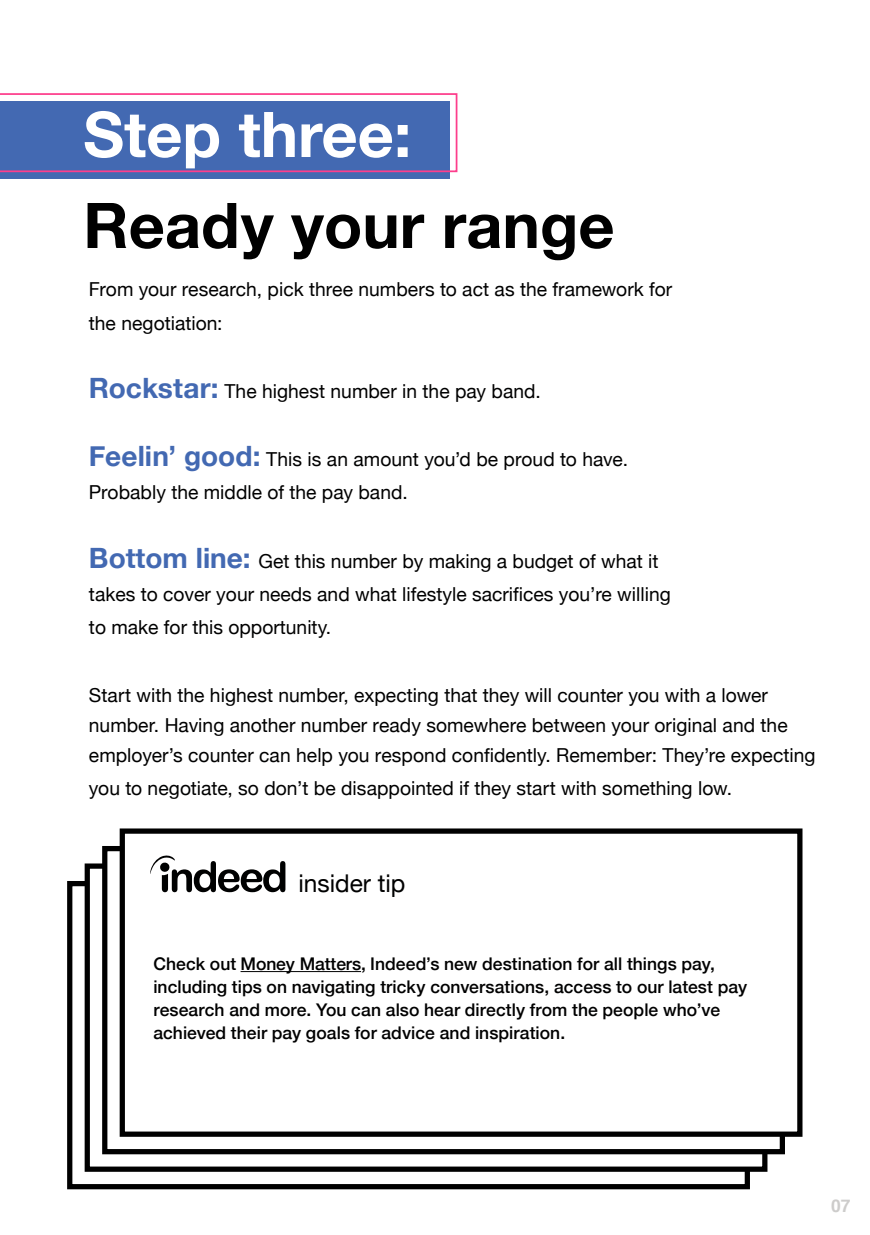
<style>
.page{position:relative;width:870px;height:1235px;background:#fff}
.page>*{position:absolute;margin:0;border:0;box-sizing:border-box;transform-origin:0 0}
.t1{font:700 63px "Helvetica Neue";color:#000}
.t2{font:700 63px "Helvetica Neue";color:#fff}
.t3{font:24.5px "Helvetica Neue";color:#000101}
.t4{font:19.25px/33.2px "Helvetica Neue";color:#000101}
.t5{font:500 17.5px/22.8px "Helvetica Neue";color:#000101}
.t6{font:700 17.5px "Helvetica";color:#cdcccb}
.s1{font-weight:700;font-size:28px;color:#4369b2}
</style>
<div class="page">
<div style="left:0;top:101px;width:449px;height:78px;background:linear-gradient(to right,#4369b2,#4369b2)"></div>
<svg style="left:0;top:93px;width:457px;height:79px;background:#5c74b7"></svg>
<div style="left:67px;top:881px;width:682px;height:308px;background:#fff;border:5px solid #000"></div>
<div style="left:85px;top:863px;width:682px;height:309px;background:#fff;border:5px solid #000"></div>
<div style="left:102px;top:846px;width:682px;height:308px;background:#fff;border:5px solid #000"></div>
<div style="left:120px;top:828px;width:682px;height:309px;background:#fff;border:5px solid #000"></div>
<hr style="left:240px;top:971px;width:121px;height:1px;background:#000101">
<svg style="left:150px;top:855px;width:135px;height:37px"></svg>
<h1 class="t2" style="left:83px;top:85px;width:329px">Step three:</h1>
<h1 class="t1" style="left:83px;top:176px;width:533px">Ready your range</h1>
<p class="t4" style="left:89px;top:274px;width:585px">From your research, pick three numbers to act as the framework for the negotiation:</p>
<p class="t4" style="left:89px;top:375px;width:453px"><span class="s1">Rockstar:</span> The highest number in the pay band.</p>
<p class="t4" style="left:89px;top:444px;width:540px"><span class="s1">Feelin’ good:</span> This is an amount you’d be proud to have.<br>Probably the middle of the pay band.</p>
<p class="t4" style="left:89px;top:545px;width:583px"><span class="s1">Bottom line:</span> Get this number by making a budget of what it takes to cover your needs and what lifestyle sacrifices you’re willing to make for this opportunity.</p>
<p class="t4" style="left:89px;top:682px;width:728px;line-height:29.8px">Start with the highest number, expecting that they will counter you with a lower number. Having another number ready somewhere between your original and the employer’s counter can help you respond confidently. Remember: They’re expecting</p>
<p class="t4" style="left:89px;top:773px;width:644px">you to negotiate, so don’t be disappointed if they start with something low.</p>
<p class="t3" style="left:298px;top:866px;width:108px">insider tip</p>
<p class="t5" style="left:153px;top:951px;width:595px">Check out Money Matters, Indeed’s new destination for all things pay, including tips on navigating tricky conversations, access to our latest pay research and more. You can also hear directly from the people who’ve achieved their pay goals for advice and inspiration.</p>
<p class="t6" style="left:831px;top:1192px;width:21px">07</p>
</div>
